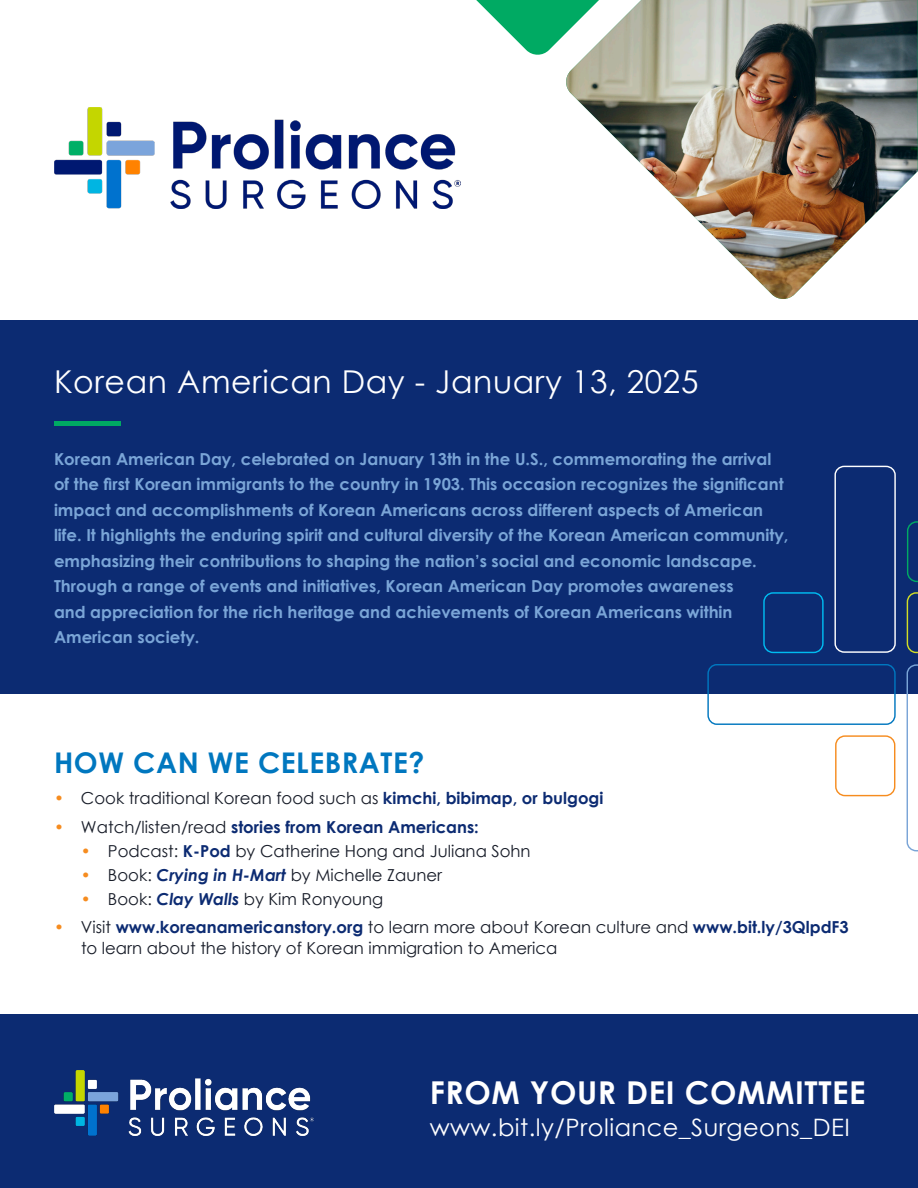
<style>
.page{position:relative;width:918px;height:1188px;background:#fff}
.page>*{position:absolute;margin:0;border:0;box-sizing:border-box;transform-origin:0 0}
.t1{font:31.5px "Century Gothic";letter-spacing:.02em;color:#fff}
.t2{font:700 31.5px "Century Gothic";letter-spacing:.02em;color:#fff}
.t3{font:700 28.5px "Century Gothic";letter-spacing:.02em;color:#0077bf}
.t4{font:24px "Century Gothic";letter-spacing:.02em;color:#fff}
.t5{font:700 16.5px/25.5px "Century Gothic";color:#7aa5d7}
.t6{font:16.5px/21px "Century Gothic";color:#171c28}
.t7{font:700 16.5px "Century Gothic";color:#0c2b72}
.s1{color:#f68c1f}
.s2{font-weight:700;color:#0c2b72}
.s3{font-weight:400;color:#f68c1f}
.s4{font-weight:400;color:#171c28}
.s5{font-weight:700;font-style:italic;color:#0c2b72}
</style>
<div class="page">
<div style="left:0;top:320px;width:918px;height:373px;background:#0c2b72"></div>
<div style="left:834px;top:466px;width:62px;height:187px;border:1px solid #fff;border-radius:9px"></div>
<svg style="left:907px;top:592px;width:11px;height:61px"></svg>
<div style="left:763px;top:592px;width:61px;height:61px;border:1px solid #00bcf1;border-radius:9px"></div>
<svg style="left:907px;top:664px;width:11px;height:187px"></svg>
<div style="left:707px;top:664px;width:189px;height:61px;border:1px solid #0077bf;border-radius:9px"></div>
<div style="left:835px;top:735px;width:60px;height:61px;border:1px solid #f68c1f;border-radius:9px"></div>
<svg style="left:907px;top:521px;width:11px;height:61px"></svg>
<hr style="left:54px;top:422px;width:66px;height:4px;background:#00aa63">
<img style="left:566px;top:0;width:352px;height:299px">
<svg style="left:476px;top:0;width:280px;height:56px"></svg>
<img style="left:54px;top:107px;width:406px;height:101px">
<div style="left:0;top:1015px;width:918px;height:173px;background:#0c2b72"></div>
<img style="left:54px;top:1071px;width:260px;height:64px">
<p class="t1" style="left:54px;top:359px;width:646px">Korean American Day - January 13, 2025</p>
<p class="t5" style="left:54px;top:445px;width:736px">Korean American Day, celebrated on January 13th in the U.S., commemorating the arrival of the first Korean immigrants to the country in 1903. This occasion recognizes the significant impact and accomplishments of Korean Americans across different aspects of American life. It highlights the enduring spirit and cultural diversity of the Korean American community, emphasizing their contributions to shaping the nation’s social and economic landscape.<br>Through a range of events and initiatives, Korean American Day promotes awareness<br>and appreciation for the rich heritage and achievements of Korean Americans within American society.</p>
<p class="t3" style="left:54px;top:741px;width:372px">HOW CAN WE CELEBRATE?</p>
<p class="t6" style="left:54px;top:788px;width:551px"><span class="s1">•</span> Cook traditional Korean food such as <span class="s2">kimchi, bibimap, or bulgogi</span></p>
<p class="t7" style="left:54px;top:814px;width:426px"><span class="s3">•</span> <span class="s4">Watch/listen/read</span> stories from Korean Americans:</p>
<p class="t6" style="left:81px;top:840px;width:451px"><span class="s1">•</span> Podcast: <span class="s2">K-Pod</span> by Catherine Hong and Juliana Sohn</p>
<p class="t6" style="left:81px;top:864px;width:363px"><span class="s1">•</span> Book: <span class="s5">Crying in H-Mart</span> by Michelle Zauner</p>
<p class="t6" style="left:81px;top:888px;width:304px"><span class="s1">•</span> Book: <span class="s5">Clay Walls</span> by Kim Ronyoung</p>
<p class="t6" style="left:81px;top:917px;width:769px;text-indent:-27px"><span class="s1">•</span> Visit <span class="s2">www.koreanamericanstory.org</span> to learn more about Korean culture and <span class="s2">www.bit.ly/3QlpdF3 </span>to learn about the history of Korean immigration to America</p>
<p class="t2" style="left:430px;top:1069px;width:437px">FROM YOUR DEI COMMITTEE</p>
<p class="t4" style="left:430px;top:1110px;width:422px">www.bit.ly/Proliance_Surgeons_DEI</p>
</div>
